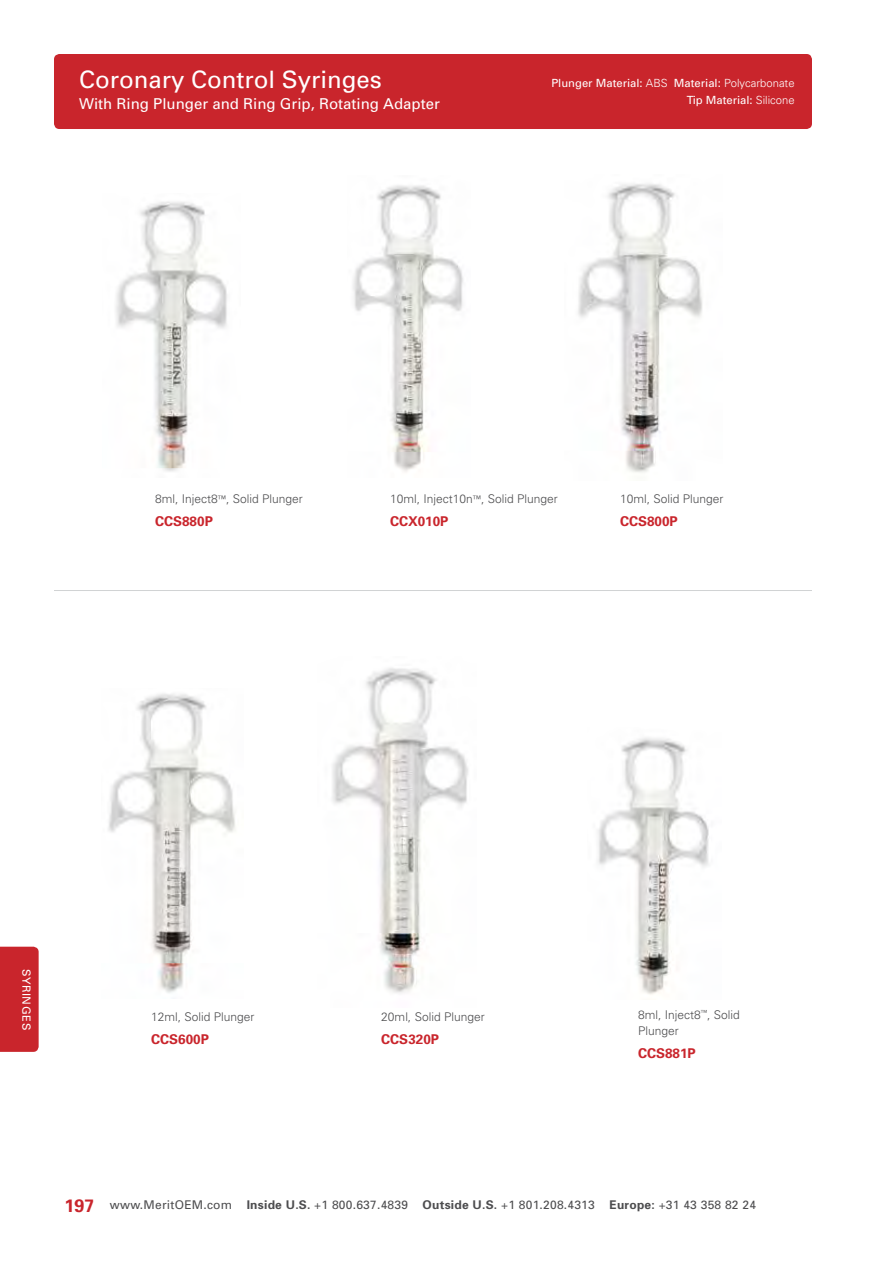
<style>
.page{position:relative;width:893px;height:1263px;background:#fff}
.page>*{position:absolute;margin:0;border:0;box-sizing:border-box;transform-origin:0 0}
.t1{font:24px "Univers";color:#fff}
.t2{font:15px "Univers";color:#fff}
.t3{font:700 13.5px "Univers";color:#c9252c}
.t4{font:300 12px/16.5px "Univers";color:#4d4d4f}
.t5{font:12px "Univers";letter-spacing:.02em;color:#4d4d4f}
.t6{font:11.25px/16.5px "Univers";color:#fff;text-align:right}
.t7{font:11.25px "Univers";letter-spacing:.05em;color:#fff}
.s1{font-weight:300}
.s2{font-size:9px}
.s3{font-weight:700;font-size:18px;color:#c9252c}
.s4{font-weight:700}
</style>
<div class="page">
<div style="left:0;top:947px;width:39px;height:105px;background:#c9252c"></div>
<img style="left:598px;top:737px;width:111px;height:258px">
<div style="left:54px;top:54px;width:758px;height:75px;background:#c9252c;border-radius:5px"></div>
<hr style="left:54px;top:590px;width:758px;height:1px;background:#d1d3d4">
<img style="left:578px;top:183px;width:125px;height:290px">
<img style="left:108px;top:693px;width:127px;height:300px">
<img style="left:116px;top:201px;width:111px;height:271px">
<img style="left:353px;top:185px;width:110px;height:287px">
<img style="left:332px;top:668px;width:136px;height:325px">
<h1 class="t1" style="left:79px;top:64px;width:304px">Coronary Control Syringes</h1>
<p class="t2" style="left:79px;top:94px;width:362px">With Ring Plunger and Ring Grip, Rotating Adapter</p>
<p class="t6" style="left:551px;top:75px;width:245px">Plunger Material: <span class="s1">ABS</span> Material: <span class="s1">Polycarbonate<br></span>Tip Material: <span class="s1">Silicone</span></p>
<p class="t4" style="left:155px;top:490px;width:149px">8ml, Inject8<span class="s2">™</span>, Solid Plunger</p>
<p class="t3" style="left:155px;top:513px;width:59px">CCS880P</p>
<p class="t4" style="left:390px;top:490px;width:169px">10ml, Inject10n<span class="s2">™</span>, Solid Plunger</p>
<p class="t3" style="left:390px;top:513px;width:60px">CCX010P</p>
<p class="t4" style="left:620px;top:490px;width:105px">10ml, Solid Plunger</p>
<p class="t3" style="left:620px;top:513px;width:59px">CCS800P</p>
<p class="t7" style="left:33px;top:968px;width:63px;rotate:90deg">SYRINGES</p>
<p class="t4" style="left:151px;top:1008px;width:105px">12ml, Solid Plunger</p>
<p class="t3" style="left:151px;top:1031px;width:59px">CCS600P</p>
<p class="t4" style="left:381px;top:1008px;width:105px">20ml, Solid Plunger</p>
<p class="t3" style="left:381px;top:1031px;width:59px">CCS320P</p>
<p class="t4" style="left:638px;top:1006px;width:103px">8ml, Inject8<sup>™</sup>, Solid<br>Plunger</p>
<p class="t3" style="left:638px;top:1045px;width:59px">CCS881P</p>
<p class="t5" style="left:64px;top:1197px;width:693px"><span class="s3">197</span> www.MeritOEM.com <span class="s4">Inside U.S.</span> +1 800.637.4839 <span class="s4">Outside U.S.</span> +1 801.208.4313 <span class="s4">Europe:</span> +31 43 358 82 24</p>
</div>
